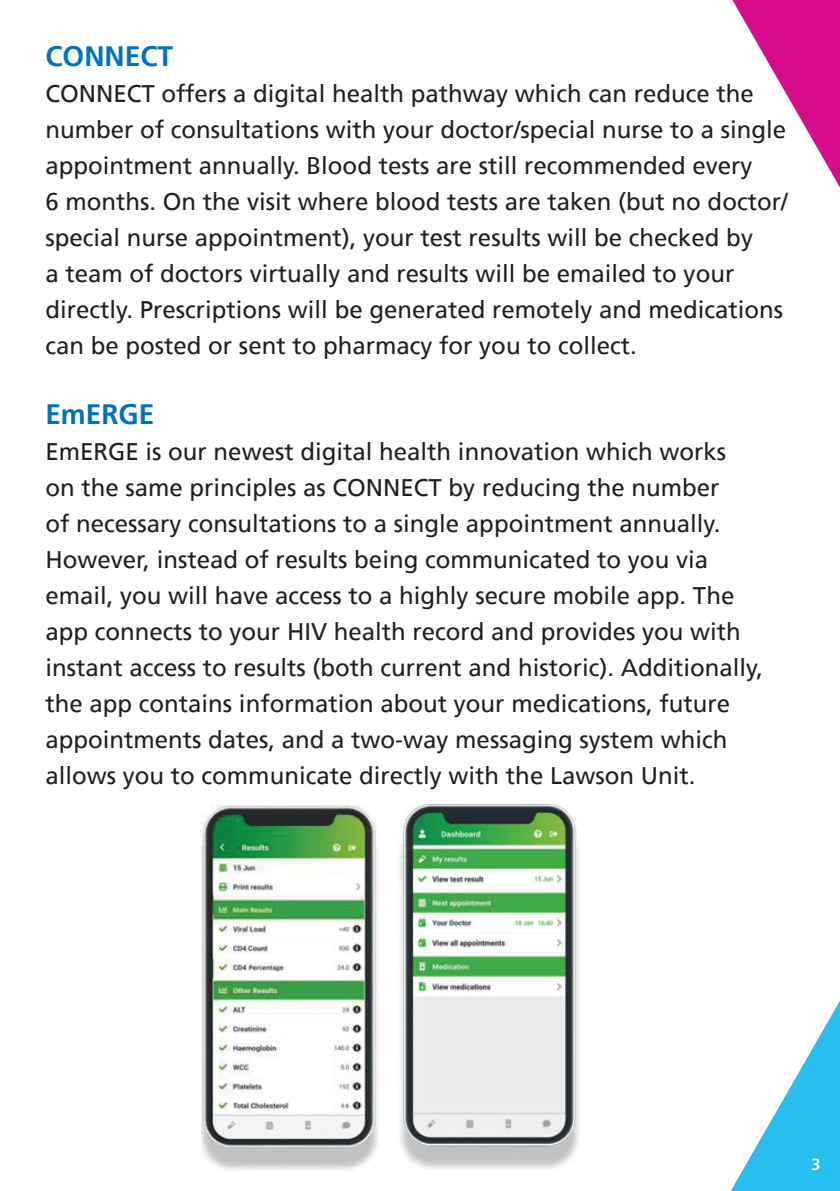
<style>
.page{position:relative;width:840px;height:1191px;background:#fff}
.page>*{position:absolute;margin:0;border:0;box-sizing:border-box;transform-origin:0 0}
.Sub_heading{font:700 28px "Frutiger";color:#0072bc}
.Body_copy{font:24px/36px "Frutiger";color:#231f20}
.t1{font:700 16px "Frutiger";color:#fff}
</style>
<div class="page">
<svg style="left:732px;top:0;width:107px;height:186px"></svg>
<svg style="left:730px;top:1002px;width:109px;height:189px"></svg>
<img style="left:202px;top:805px;width:176px;height:365px">
<img style="left:399px;top:805px;width:180px;height:364px">
<p class="Sub_heading" style="left:45px;top:40px;width:129px">CONNECT</p>
<p class="Body_copy" style="left:45px;top:76px;width:742px">CONNECT offers a digital health pathway which can reduce the number of consultations with your doctor/special nurse to a single appointment annually. Blood tests are still recommended every</p>
<p class="Body_copy" style="left:45px;top:184px;width:743px">6 months. On the visit where blood tests are taken (but no doctor/ special nurse appointment), your test results will be checked by<br>a team of doctors virtually and results will be emailed to your directly. Prescriptions will be generated remotely and medications can be posted or sent to pharmacy for you to collect.</p>
<p class="Sub_heading" style="left:45px;top:398px;width:110px">EmERGE</p>
<p class="Body_copy" style="left:45px;top:434px;width:718px">EmERGE is our newest digital health innovation which works<br>on the same principles as CONNECT by reducing the number<br>of necessary consultations to a single appointment annually.<br>However, instead of results being communicated to you via email, you will have access to a highly secure mobile app. The app connects to your HIV health record and provides you with instant access to results (both current and historic). Additionally, the app contains information about your medications, future appointments dates, and a two-way messaging system which allows you to communicate directly with the Lawson Unit.</p>
<p class="t1" style="left:811px;top:1154px;width:10px">3</p>
</div>
